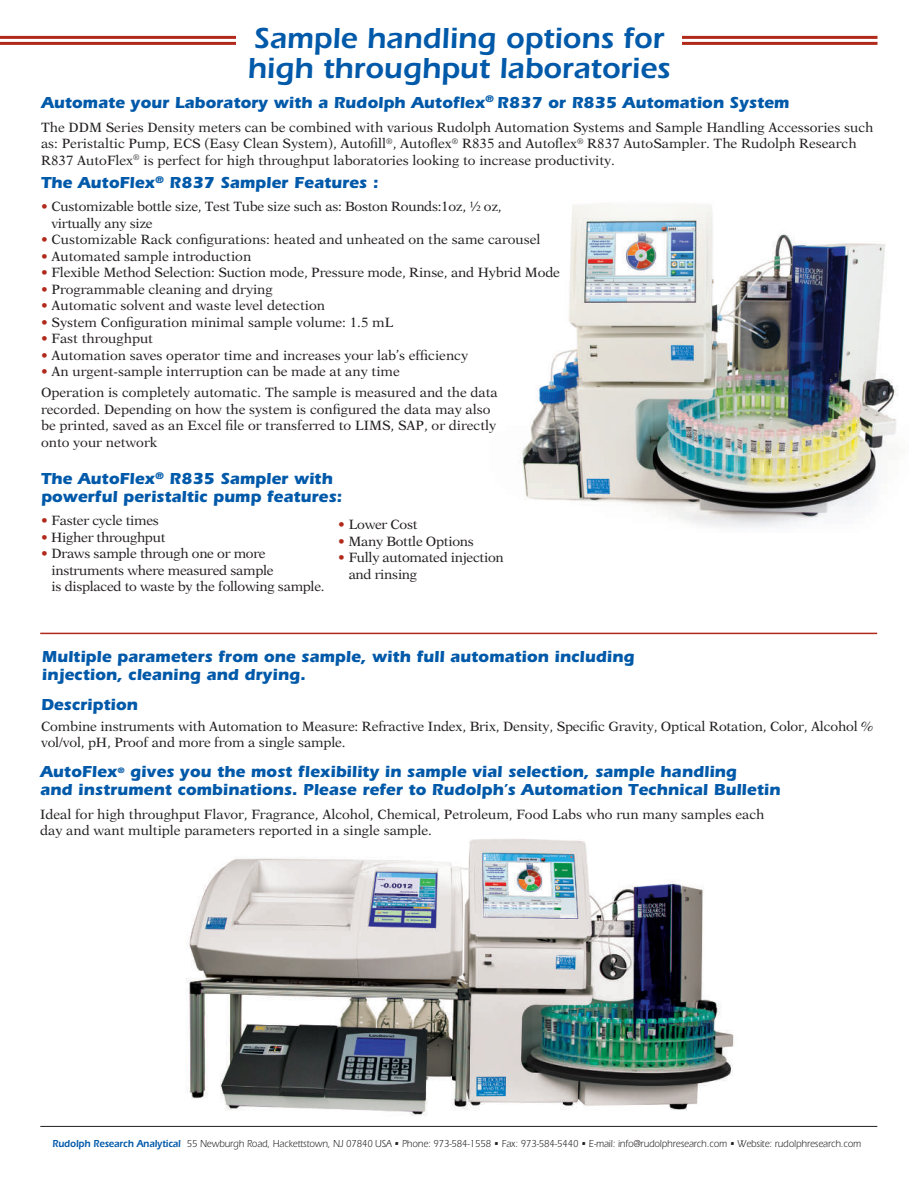
<style>
.page{position:relative;width:918px;height:1188px;background:#fff}
.page>*{position:absolute;margin:0;border:0;box-sizing:border-box;transform-origin:0 0}
.t1{font:600 30px/30px "Itc Eras";color:#0159a9}
.t2{font:700 16.5px/18px "Itc Eras";color:#0159a9}
.t3{font:13.5px/16.5px "New Aster";color:#231f20}
.t4{font:13.5px/16.5px "New Aster";letter-spacing:-.02em;color:#231f20}
.t5{font:10.5px "Itc Eras";letter-spacing:-.005em;color:#231f20;scale:.9 1}
.s1{color:#b1291a}
.s2{font-weight:600;color:#0159a9}
</style>
<div class="page">
<img style="left:185px;top:839px;width:549px;height:277px">
<img style="left:519px;top:204px;width:380px;height:323px">
<hr style="left:0;top:36px;width:878px;height:3px;background:#b1291a">
<hr style="left:0;top:42px;width:878px;height:3px;background:#b1291a">
<div style="left:236px;top:26px;width:446px;height:62px;background:#fff"></div>
<hr style="left:40px;top:1126px;width:837px;height:1px;background:#231f20">
<hr style="left:40px;top:633px;width:837px;height:1px;background:#b1291a">
<h1 class="t1" style="left:248px;top:23px;width:424px">Sample handling options for high throughput laboratories</h1>
<p class="t3" style="left:41px;top:119px;width:834px">The DDM Series Density meters can be combined with various Rudolph Automation Systems and Sample Handling Accessories such as: Peristaltic Pump, ECS (Easy Clean System), Autofill<sup>®</sup>, Autoflex<sup>®</sup> R835 and Autoflex<sup>®</sup> R837 AutoSampler. The Rudolph Research<br>R837 AutoFlex<sup>®</sup> is perfect for high throughput laboratories looking to increase productivity.</p>
<p class="t2" style="left:41px;top:173px;width:339px">The AutoFlex<sup>®</sup> R837 Sampler Features :</p>
<p class="t4" style="left:51px;top:198px;width:452px;text-indent:-10px"><span class="s1">•</span> Customizable bottle size, Test Tube size such as: Boston Rounds:1oz, ½ oz, virtually any size</p>
<p class="t3" style="left:41px;top:231px;width:501px"><span class="s1">•</span> Customizable Rack configurations: heated and unheated on the same carousel</p>
<p class="t3" style="left:41px;top:248px;width:212px"><span class="s1">•</span> Automated sample introduction</p>
<p class="t3" style="left:41px;top:264px;width:520px"><span class="s1">•</span> Flexible Method Selection: Suction mode, Pressure mode, Rinse, and Hybrid Mode</p>
<p class="t3" style="left:41px;top:281px;width:233px"><span class="s1">•</span> Programmable cleaning and drying</p>
<p class="t3" style="left:41px;top:297px;width:286px"><span class="s1">•</span> Automatic solvent and waste level detection</p>
<p class="t3" style="left:41px;top:314px;width:354px"><span class="s1">•</span> System Configuration minimal sample volume: 1.5 mL</p>
<p class="t3" style="left:41px;top:330px;width:114px"><span class="s1">•</span> Fast throughput</p>
<p class="t3" style="left:41px;top:347px;width:429px"><span class="s1">•</span> Automation saves operator time and increases your lab’s efficiency</p>
<p class="t3" style="left:41px;top:361px;width:458px;line-height:20.9px"><span class="s1">•</span> An urgent-sample interruption can be made at any time<br>Operation is completely automatic. The sample is measured and the data</p>
<p class="t3" style="left:41px;top:400px;width:457px">recorded. Depending on how the system is configured the data may also be printed, saved as an Excel file or transferred to LIMS, SAP, or directly onto your network</p>
<p class="t2" style="left:41px;top:470px;width:303px">The AutoFlex<sup>®</sup> R835 Sampler with powerful peristaltic pump features:</p>
<p class="t4" style="left:41px;top:512px;width:119px"><span class="s1">•</span> Faster cycle times</p>
<p class="t4" style="left:41px;top:529px;width:126px"><span class="s1">•</span> Higher throughput</p>
<p class="t4" style="left:51px;top:545px;width:275px;text-indent:-10px"><span class="s1">•</span> Draws sample through one or more instruments where measured sample<br>is displaced to waste by the following sample.</p>
<p class="t2" style="left:41px;top:93px;width:750px">Automate your Laboratory with a Rudolph Autoflex<sup>®</sup> R837 or R835 Automation System</p>
<p class="t4" style="left:338px;top:516px;width:81px"><span class="s1">•</span> Lower Cost</p>
<p class="t4" style="left:338px;top:533px;width:137px"><span class="s1">•</span> Many Bottle Options</p>
<p class="t4" style="left:349px;top:549px;width:157px;text-indent:-10px"><span class="s1">•</span> Fully automated injection and rinsing</p>
<p class="t2" style="left:42px;top:647px;width:594px">Multiple parameters from one sample, with full automation including injection, cleaning and drying.</p>
<p class="t2" style="left:41px;top:695px;width:98px">Description</p>
<p class="t3" style="left:41px;top:717px;width:834px">Combine instruments with Automation to Measure: Refractive Index, Brix, Density, Specific Gravity, Optical Rotation, Color, Alcohol % vol/vol, pH, Proof and more from a single sample.</p>
<p class="t2" style="left:40px;top:763px;width:742px">AutoFlex<sup>®</sup> gives you the most flexibility in sample vial selection, sample handling<br>and instrument combinations. Please refer to Rudolph’s Automation Technical Bulletin</p>
<p class="t3" style="left:40px;top:805px;width:726px">Ideal for high throughput Flavor, Fragrance, Alcohol, Chemical, Petroleum, Food Labs who run many samples each day and want multiple parameters reported in a single sample.</p>
<p class="t5" style="left:52px;top:1137px;width:900px"><span class="s2">Rudolph Research Analytical</span> 55 Newburgh Road, Hackettstown, NJ 07840 USA • Phone: 973-584-1558 • Fax: 973-584-5440 • E-mail: info@rudolphresearch.com • Website: rudolphresearch.com</p>
</div>
